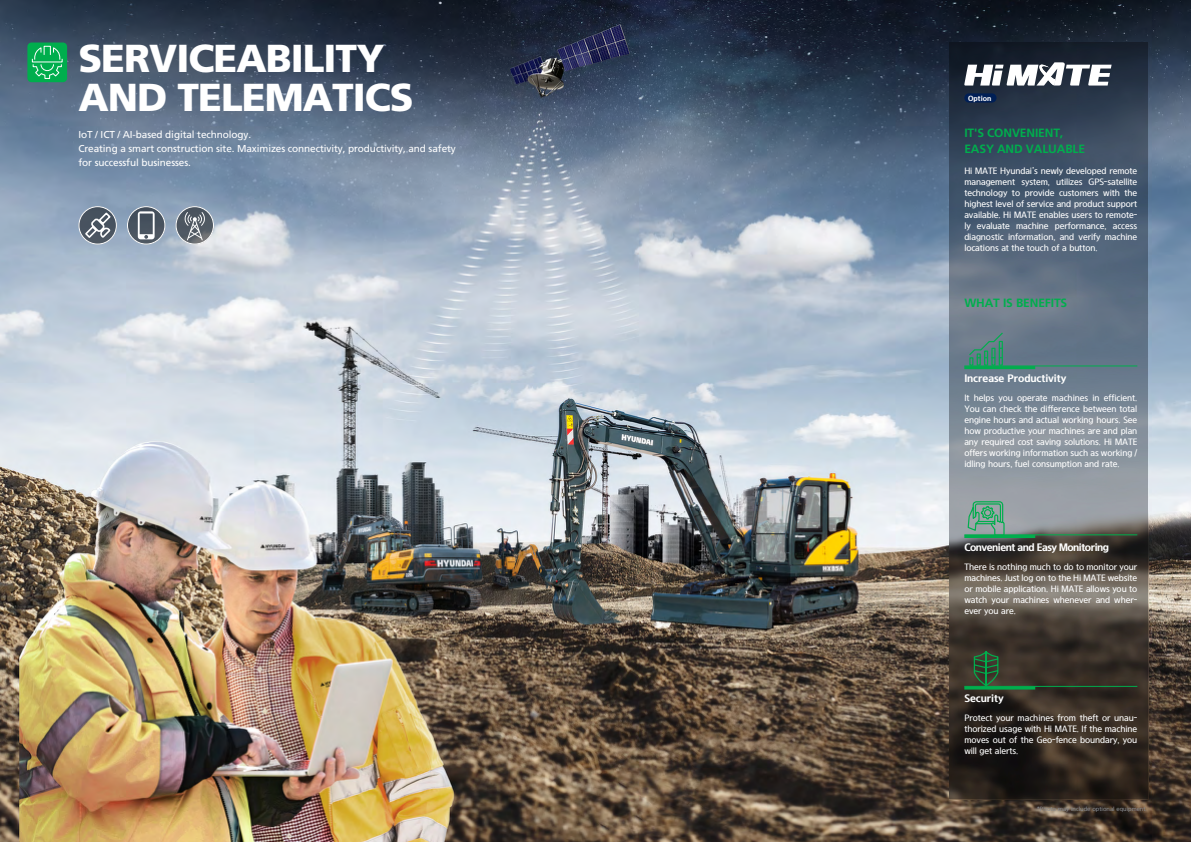
<style>
.page{position:relative;width:1191px;height:842px;background:#fff}
.page>*{position:absolute;margin:0;border:0;box-sizing:border-box;transform-origin:0 0}
.t1{font:900 39px/39.2px "Frutiger";letter-spacing:-.025em;color:#fff}
.t2{font:700 12px/16px "Frutiger";letter-spacing:-.01em;color:#00ae4d}
.t3{font:10.5px "HYUNDAI Bold";letter-spacing:-.01em;color:#fff}
.t4{font:10.5px "HYUNDAI Bold";letter-spacing:-.05em;color:#fff}
.t5{font:10px/14px "Frutiger";letter-spacing:-.01em;color:#fff}
.t6{font:9px/11px "HYUNDAI Medium";letter-spacing:-.01em;color:#fff;text-align:justify}
.t7{font:7.2px "HYUNDAI Bold";color:#fff}
.t8{font:6px "HYUNDAI Medium";color:#878a8f}
</style>
<div class="page">
<img style="left:0;top:0;width:1191px;height:842px">
<svg style="left:949px;top:43px;width:199px;height:756px;background:#525860"></svg>
<svg style="left:79px;top:206px;width:38px;height:38px"></svg>
<div style="left:78px;top:206px;width:39px;height:39px;border:1px solid #fff;border-radius:50%"></div>
<svg style="left:84px;top:211px;width:28px;height:28px"></svg>
<svg style="left:127px;top:206px;width:38px;height:38px"></svg>
<div style="left:127px;top:206px;width:38px;height:39px;border:1px solid #fff;border-radius:50%"></div>
<svg style="left:138px;top:211px;width:17px;height:28px"></svg>
<svg style="left:176px;top:206px;width:38px;height:38px"></svg>
<div style="left:175px;top:206px;width:39px;height:39px;border:1px solid #fff;border-radius:50%"></div>
<svg style="left:184px;top:212px;width:21px;height:28px"></svg>
<svg style="left:967px;top:331px;width:37px;height:35px"></svg>
<svg style="left:967px;top:501px;width:38px;height:34px"></svg>
<svg style="left:973px;top:649px;width:26px;height:37px"></svg>
<hr style="left:964px;top:366px;width:173px;height:1px;background:#00ae4d">
<hr style="left:964px;top:366px;width:71px;height:3px;background:#00ae4d">
<hr style="left:964px;top:535px;width:173px;height:1px;background:#00ae4d">
<hr style="left:964px;top:535px;width:71px;height:3px;background:#00ae4d">
<hr style="left:964px;top:686px;width:173px;height:1px;background:#00ae4d">
<hr style="left:964px;top:686px;width:71px;height:3px;background:#00ae4d">
<div style="left:964px;top:93px;width:32px;height:10px;background:#001f56;border-radius:5px"></div>
<svg style="left:964px;top:62px;width:147px;height:24px"></svg>
<div style="left:27px;top:43px;width:40px;height:39px;background:#00ae4d;border-radius:4px"></div>
<svg style="left:31px;top:45px;width:32px;height:34px"></svg>
<h1 class="t1" style="left:78px;top:38px;width:337px">SERVICEABILITY<br>AND TELEMATICS</h1>
<p class="t5" style="left:78px;top:127px;width:379px">IoT / ICT / AI-based digital technology.<br>Creating a smart construction site. Maximizes connectivity, productivity, and safety for successful businesses.</p>
<p class="t7" style="left:968px;top:94px;width:25px">Option</p>
<h2 class="t2" style="left:964px;top:124px;width:122px">IT'S CONVENIENT,<br>EASY AND VALUABLE</h2>
<p class="t6" style="left:964px;top:165px;width:174px">Hi MATE Hyundai’s newly developed remote management system, utilizes GPS-satellite technology to provide customers with the highest level of service and product support available. Hi MATE enables users to remote&shy;ly evaluate machine performance, access diagnostic information, and verify machine locations at the touch of a button.</p>
<h2 class="t2" style="left:964px;top:294px;width:104px">WHAT IS BENEFITS</h2>
<p class="t3" style="left:964px;top:372px;width:103px">Increase Productivity</p>
<p class="t6" style="left:964px;top:392px;width:174px">It helps you operate machines in efficient.<br>You can check the difference between total engine hours and actual working hours. See how productive your machines are and plan any required cost saving solutions. Hi MATE offers working information such as working / idling hours, fuel consumption and rate.</p>
<p class="t4" style="left:964px;top:540px;width:146px">Convenient and Easy Monitoring</p>
<p class="t6" style="left:964px;top:561px;width:174px">There is nothing much to do to monitor your machines. Just log on to the Hi MATE website or mobile application. Hi MATE allows you to watch your machines whenever and wher&shy;ever you are.</p>
<p class="t3" style="left:964px;top:692px;width:41px">Security</p>
<p class="t6" style="left:964px;top:712px;width:174px">Protect your machines from theft or unau&shy;thorized usage with Hi MATE. If the machine moves out of the Geo-fence boundary, you will get alerts.</p>
<p class="t8" style="left:1037px;top:805px;width:111px">*Photo may include optional equipment.</p>
</div>
